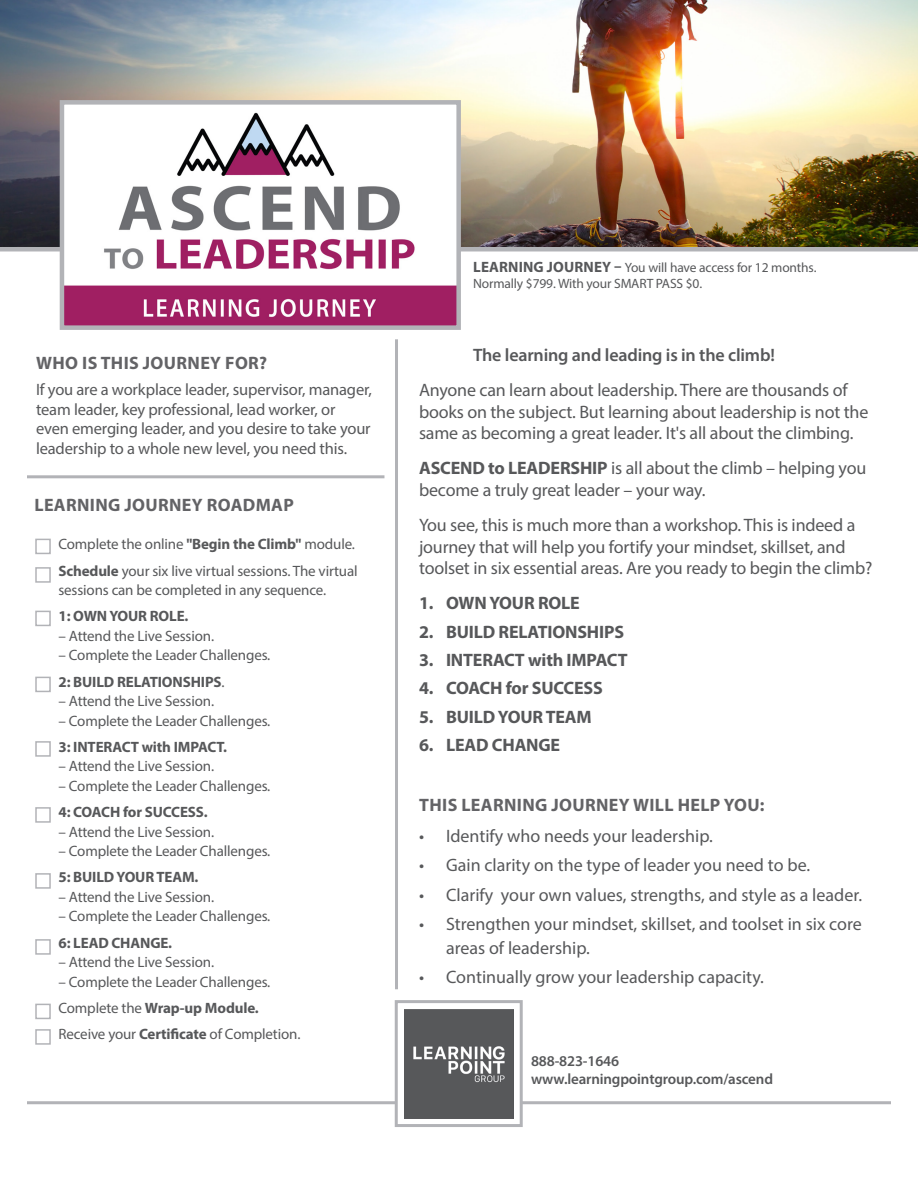
<style>
.page{position:relative;width:918px;height:1188px;background:#fff}
.page>*{position:absolute;margin:0;border:0;box-sizing:border-box;transform-origin:0 0}
.t1{font:18px/21.6px "Myriad Pro";letter-spacing:-.01em;color:#57585a}
.t2{font:700 18px "Myriad Pro";letter-spacing:-.01em;color:#57585a}
.t3{font:700 18px "Myriad Pro";letter-spacing:.02em;color:#636366}
.t4{font:600 18px "Myriad Pro";letter-spacing:-.01em;color:#57585a}
.t5{font:16.5px/19.5px "Myriad Pro";letter-spacing:-.01em;color:#57585a}
.t6{font:15px/19.5px "Myriad Pro";letter-spacing:-.01em;color:#57585a;text-align:center}
.t7{font:700 15px "Myriad Pro";letter-spacing:-.01em;color:#57585a}
.t8{font:600 15px/18px "Myriad Pro";letter-spacing:-.01em;color:#57585a}
.t9{font:13.5px "Myriad Pro";letter-spacing:-.01em;color:#57585a}
.s1{font-weight:700}
.s2{font-weight:400}
.s3{font-weight:700;font-size:15px}
</style>
<div class="page">
<img style="left:0;top:0;width:918px;height:247px">
<hr style="left:0;top:247px;width:918px;height:4px;background:#b2b3b7">
<img style="left:65px;top:105px;width:391px;height:220px">
<div style="left:60px;top:100px;width:401px;height:230px;border:4px solid #b2b3b7"></div>
<hr style="left:27px;top:475px;width:357px;height:3px;background:#b2b3b7">
<hr style="left:395px;top:339px;width:3px;height:650px;background:#b2b3b7">
<hr style="left:27px;top:1101px;width:864px;height:3px;background:#b2b3b7">
<div style="left:396px;top:1002px;width:125px;height:124px;background:#fff"></div>
<img style="left:404px;top:1009px;width:110px;height:110px">
<div style="left:395px;top:1000px;width:128px;height:127px;border:3px solid #b2b3b7"></div>
<div style="left:35px;top:539px;width:16px;height:15px;background:#fff;border:2px solid #b2b3b7"></div>
<div style="left:35px;top:567px;width:16px;height:16px;background:#fff;border:2px solid #b2b3b7"></div>
<div style="left:35px;top:611px;width:16px;height:15px;background:#fff;border:2px solid #b2b3b7"></div>
<div style="left:35px;top:677px;width:16px;height:15px;background:#fff;border:2px solid #b2b3b7"></div>
<div style="left:35px;top:741px;width:16px;height:16px;background:#fff;border:2px solid #b2b3b7"></div>
<div style="left:35px;top:807px;width:16px;height:16px;background:#fff;border:2px solid #b2b3b7"></div>
<div style="left:35px;top:873px;width:16px;height:16px;background:#fff;border:2px solid #b2b3b7"></div>
<div style="left:35px;top:939px;width:16px;height:16px;background:#fff;border:2px solid #b2b3b7"></div>
<div style="left:35px;top:1004px;width:16px;height:15px;background:#fff;border:2px solid #b2b3b7"></div>
<div style="left:35px;top:1029px;width:16px;height:16px;background:#fff;border:2px solid #b2b3b7"></div>
<p class="t3" style="left:36px;top:351px;width:232px">WHO IS THIS JOURNEY FOR?</p>
<p class="t5" style="left:36px;top:380px;width:337px">If you are a workplace leader, supervisor, manager, team leader, key professional, lead worker, or even emerging leader, and you desire to take your leadership to a whole new level, you need this.</p>
<p class="t3" style="left:34px;top:493px;width:261px">LEARNING JOURNEY ROADMAP</p>
<p class="t6" style="left:32px;top:534px;width:325px">• Complete the online <span class="s1">"Begin the Climb"</span> module.</p>
<p class="t6" style="left:32px;top:561px;width:328px"><span class="s1">• Schedule</span> your six live virtual sessions. The virtual sessions can be completed in any sequence.</p>
<p class="t7" style="left:32px;top:607px;width:158px">• 1: OWN YOUR ROLE.</p>
<p class="t6" style="left:58px;top:626px;width:157px">– Attend the Live Session.</p>
<p class="t6" style="left:58px;top:645px;width:213px">– Complete the Leader Challenges.</p>
<p class="t7" style="left:32px;top:672px;width:195px">• 2: BUILD RELATIONSHIPS<span class="s2">.</span></p>
<p class="t6" style="left:58px;top:691px;width:157px">– Attend the Live Session.</p>
<p class="t6" style="left:58px;top:711px;width:213px">– Complete the Leader Challenges.</p>
<p class="t7" style="left:32px;top:737px;width:197px">• 3: INTERACT with IMPACT.</p>
<p class="t6" style="left:58px;top:756px;width:157px">– Attend the Live Session.</p>
<p class="t6" style="left:58px;top:776px;width:213px">– Complete the Leader Challenges.</p>
<p class="t7" style="left:32px;top:802px;width:178px">• 4: COACH for SUCCESS.</p>
<p class="t6" style="left:58px;top:822px;width:157px">– Attend the Live Session.</p>
<p class="t6" style="left:58px;top:841px;width:213px">– Complete the Leader Challenges.</p>
<p class="t7" style="left:32px;top:868px;width:168px">• 5: BUILD YOUR TEAM.</p>
<p class="t6" style="left:58px;top:887px;width:157px">– Attend the Live Session.</p>
<p class="t6" style="left:58px;top:906px;width:213px">– Complete the Leader Challenges.</p>
<p class="t7" style="left:32px;top:933px;width:142px">• 6: LEAD CHANGE.</p>
<p class="t6" style="left:58px;top:952px;width:157px">– Attend the Live Session.</p>
<p class="t6" style="left:58px;top:972px;width:213px">– Complete the Leader Challenges.</p>
<p class="t7" style="left:32px;top:998px;width:229px"><span class="s2">• Complete the</span> Wrap-up Module.</p>
<p class="t6" style="left:32px;top:1024px;width:270px">• Receive your <span class="s1">Certificate</span> of Completion.</p>
<p class="t9" style="left:473px;top:259px;width:345px"><span class="s3">LEARNING JOURNEY –</span> You will have access for 12 months.</p>
<p class="t9" style="left:473px;top:275px;width:231px">Normally $799. With your SMART PASS $0.</p>
<p class="t4" style="left:473px;top:344px;width:303px">The learning and leading is in the climb!</p>
<p class="t1" style="left:419px;top:379px;width:451px">Anyone can learn about leadership. There are thousands of books on the subject. But learning about leadership is not the same as becoming a great leader. It's all about the climbing.</p>
<p class="t1" style="left:419px;top:457px;width:449px"><span class="s1">ASCEND to LEADERSHIP</span> is all about the climb – helping you become a truly great leader – your way.</p>
<p class="t1" style="left:419px;top:514px;width:455px">You see, this is much more than a workshop. This is indeed a journey that will help you fortify your mindset, skillset, and toolset in six essential areas. Are you ready to begin the climb?</p>
<p class="t2" style="left:419px;top:592px;width:162px">1. OWN YOUR ROLE</p>
<p class="t2" style="left:419px;top:620px;width:207px">2. BUILD RELATIONSHIPS</p>
<p class="t2" style="left:419px;top:648px;width:210px">3. INTERACT with IMPACT</p>
<p class="t2" style="left:419px;top:677px;width:185px">4. COACH for SUCCESS</p>
<p class="t2" style="left:419px;top:705px;width:174px">5. BUILD YOUR TEAM</p>
<p class="t2" style="left:419px;top:733px;width:143px">6. LEAD CHANGE</p>
<p class="t3" style="left:419px;top:793px;width:347px">THIS LEARNING JOURNEY WILL HELP YOU:</p>
<p class="t1" style="left:419px;top:825px;width:295px">• Identify who needs your leadership.</p>
<p class="t1" style="left:419px;top:854px;width:393px">• Gain clarity on the type of leader you need to be.</p>
<p class="t1" style="left:419px;top:883px;width:445px">• Clarify your own values, strengths, and style as a leader.</p>
<p class="t1" style="left:446px;top:912px;width:417px;line-height:24px;text-indent:-27px">• Strengthen your mindset, skillset, and toolset in six core areas of leadership.</p>
<p class="t1" style="left:419px;top:966px;width:346px">• Continually grow your leadership capacity.</p>
<p class="t8" style="left:531px;top:1052px;width:244px">888-823-1646 www.learningpointgroup.com/ascend</p>
</div>
